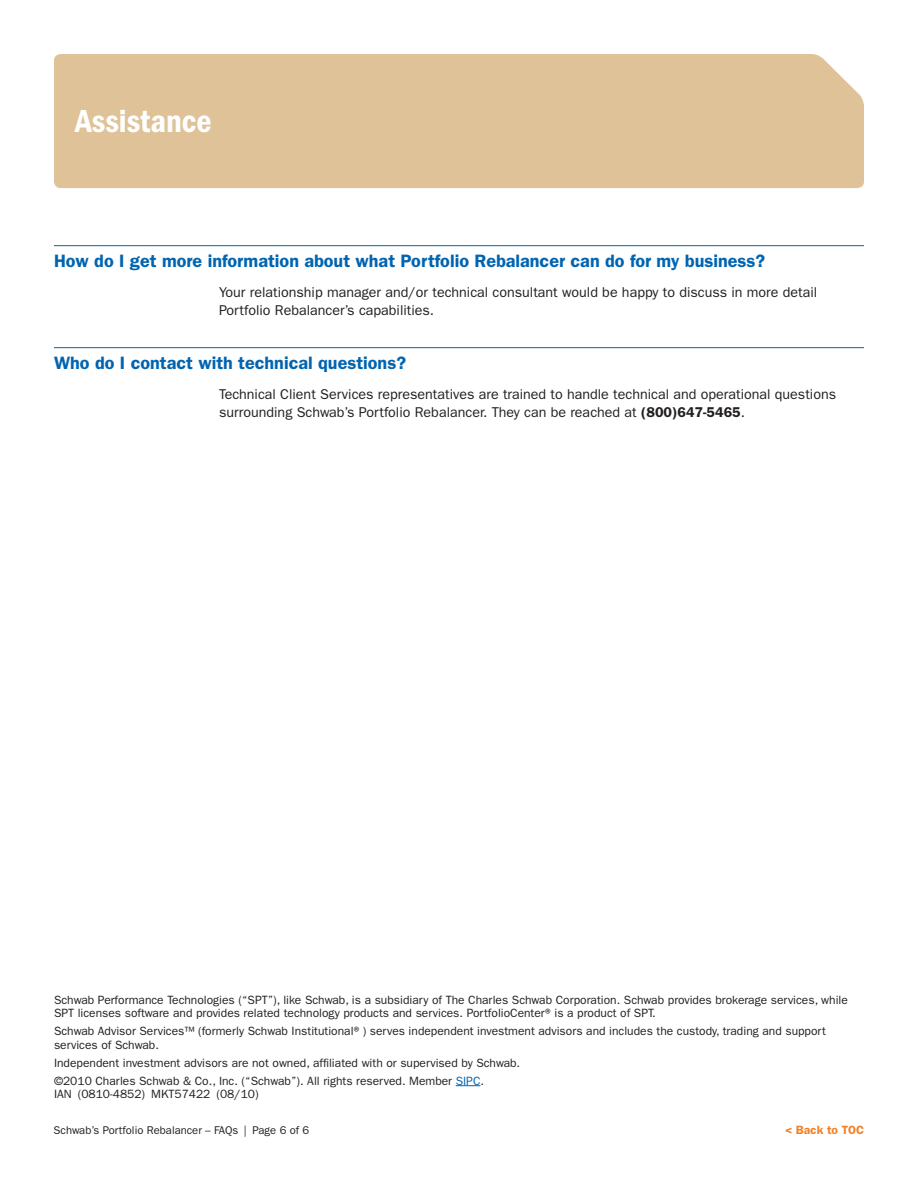
<style>
.page{position:relative;width:918px;height:1188px;background:#fff}
.page>*{position:absolute;margin:0;border:0;box-sizing:border-box;transform-origin:0 0}
.Headline{font:33px "ITC Franklin Gothic Std Dm Cd";color:#fff}
.Subheads{font:600 18px "ITC Franklin Gothic Std";color:#0164b1}
.Body_Main{font:14.25px/18px "ITC Franklin Gothic Std";color:#231f20}
.Body_Main-2{font:12px/13.5px "ITC Franklin Gothic Std";color:#231f20}
.t1{font:600 12px "ITC Franklin Gothic Std";color:#f48026}
.Folio{font:11.25px "ITC Franklin Gothic Std";color:#231f20}
.s1{font-weight:600}
.s2{color:#0164b1}
</style>
<div class="page">
<div style="left:54px;top:54px;width:810px;height:134px;background:#dfc298"></div>
<hr style="left:54px;top:245px;width:810px;height:1px;background:#0164b1">
<hr style="left:54px;top:347px;width:810px;height:1px;background:#0164b1">
<svg style="left:456px;top:1085px;width:24px;height:1px"></svg>
<p class="Headline" style="left:75px;top:103px;width:138px">Assistance</p>
<p class="Subheads" style="left:54px;top:250px;width:713px">How do I get more information about what Portfolio Rebalancer can do for my business?</p>
<p class="Body_Main" style="left:219px;top:283px;width:600px">Your relationship manager and/or technical consultant would be happy to discuss in more detail<br>Portfolio Rebalancer’s capabilities.</p>
<p class="Subheads" style="left:54px;top:352px;width:354px">Who do I contact with technical questions?</p>
<p class="Body_Main" style="left:219px;top:385px;width:619px">Technical Client Services representatives are trained to handle technical and operational questions surrounding Schwab’s Portfolio Rebalancer. They can be reached at <span class="s1">(800)647-5465</span>.</p>
<p class="Body_Main-2" style="left:54px;top:993px;width:795px">Schwab Performance Technologies (“SPT”), like Schwab, is a subsidiary of The Charles Schwab Corporation. Schwab provides brokerage services, while<br>SPT licenses software and provides related technology products and services. PortfolioCenter® is a product of SPT.</p>
<p class="Body_Main-2" style="left:54px;top:1024px;width:773px">Schwab Advisor Services™ (formerly Schwab Institutional®) serves independent investment advisors and includes the custody, trading and support services of Schwab.</p>
<p class="Body_Main-2" style="left:54px;top:1056px;width:468px">Independent investment advisors are not owned, affiliated with or supervised by Schwab.</p>
<p class="Body_Main-2" style="left:54px;top:1074px;width:432px">©2010 Charles Schwab &amp; Co., Inc. (“Schwab”). All rights reserved. Member <span class="s2">SIPC</span>.<br>IAN (0810-4852) MKT57422 (08/10)</p>
<p class="Folio" style="left:54px;top:1123px;width:257px">Schwab’s Portfolio Rebalancer – FAQs | Page 6 of 6</p>
<p class="t1" style="left:785px;top:1123px;width:80px">&lt; Back to TOC</p>
</div>
